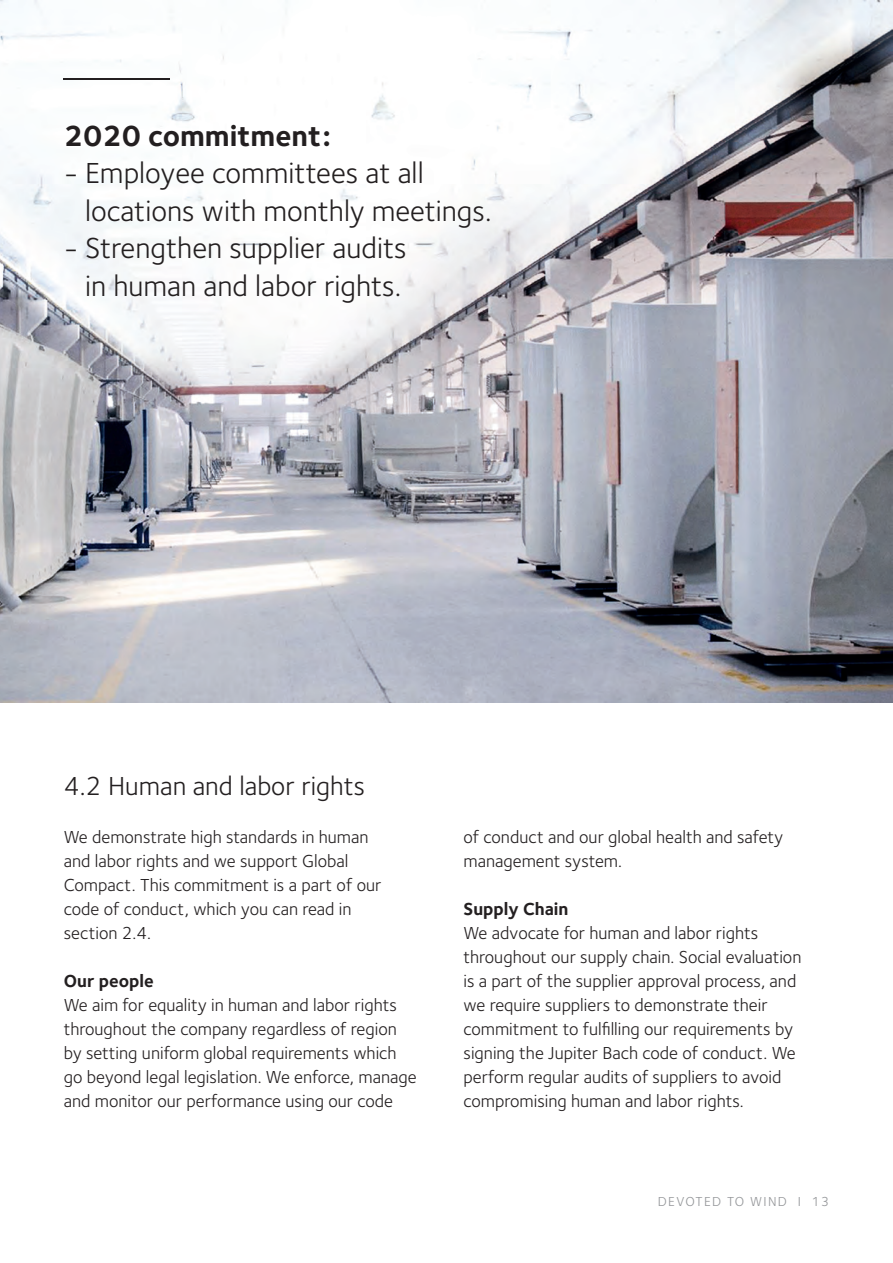
<style>
.page{position:relative;width:893px;height:1263px;background:#fff}
.page>*{position:absolute;margin:0;border:0;box-sizing:border-box;transform-origin:0 0}
.t1{font:30px/37.5px "Foundry Sterling";color:#231f20}
.t2{font:700 30px "Foundry Sterling";color:#231f20}
.t3{font:27px "Foundry Sterling";color:#231f20}
.t4{font:18px/24px "Foundry Sterling";color:#231f20}
.t5{font:700 18px "Foundry Sterling";color:#231f20}
.t6{font:13.5px "Foundry Sterling";letter-spacing:.1em;color:#939598}
</style>
<div class="page">
<img style="left:0;top:0;width:893px;height:702px">
<hr style="left:64px;top:78px;width:106px;height:2px;background:#231f20">
<h1 class="t2" style="left:64px;top:115px;width:269px">2020 commitment:</h1>
<h1 class="t1" style="left:85px;top:154px;width:408px;text-indent:-21px">- Employee committees at all locations with monthly meetings.</h1>
<h1 class="t1" style="left:64px;top:229px;width:344px;text-align:center">- Strengthen supplier audits in human and labor rights.</h1>
<h2 class="t3" style="left:64px;top:767px;width:303px">4.2 Human and labor rights</h2>
<p class="t4" style="left:64px;top:824px;width:319px">We demonstrate high standards in human and labor rights and we support Global Compact. This commitment is a part of our code of conduct, which you can read in section 2.4.</p>
<p class="t5" style="left:64px;top:968px;width:91px">Our people</p>
<p class="t4" style="left:64px;top:992px;width:354px">We aim for equality in human and labor rights throughout the company regardless of region by setting uniform global requirements which go beyond legal legislation. We enforce, manage and monitor our performance using our code</p>
<p class="t4" style="left:463px;top:824px;width:321px">of conduct and our global health and safety management system.</p>
<p class="t5" style="left:463px;top:896px;width:106px">Supply Chain</p>
<p class="t4" style="left:463px;top:920px;width:339px">We advocate for human and labor rights throughout our supply chain. Social evaluation is a part of the supplier approval process, and we require suppliers to demonstrate their commitment to fulfilling our requirements by signing the Jupiter Bach code of conduct. We perform regular audits of suppliers to avoid compromising human and labor rights.</p>
<p class="t6" style="left:658px;top:1191px;width:173px">DEVOTED TO WIND I 13</p>
</div>
